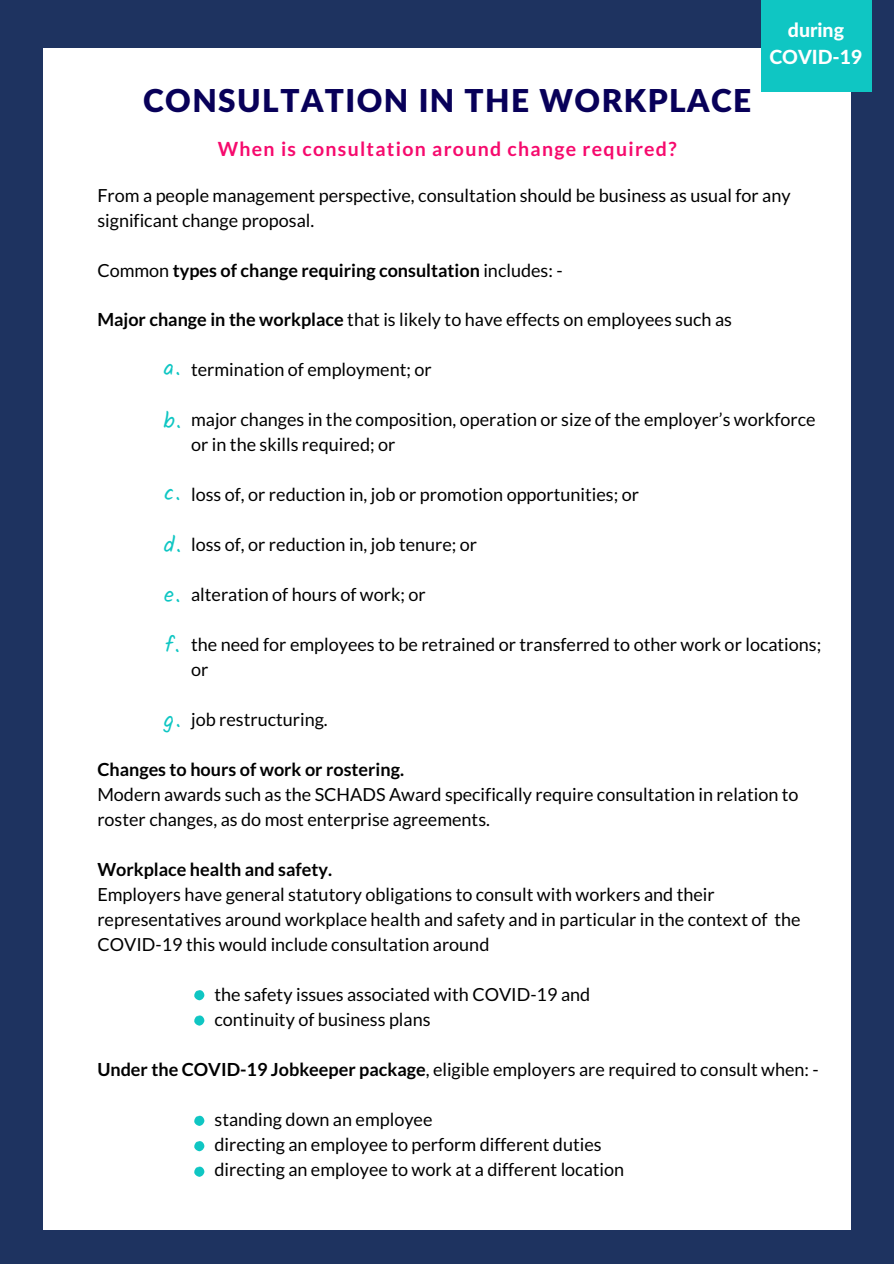
<style>
.page{position:relative;width:894px;height:1264px;background:#fff}
.page>*{position:absolute;margin:0;border:0;box-sizing:border-box;transform-origin:0 0}
.t1{font:900 31.5px "Lato Latin";letter-spacing:.045em;color:#080059}
.t2{font:21.75px "Kalam";color:#0fc6c3}
.t3{font:700 19.5px "Lato";letter-spacing:.065em;color:#f60a6d}
.t4{font:800 19.5px/26.5px "Lato Latin";color:#fff;text-align:center}
.t5{font:18px/25px "Lato";color:#000}
.t6{font:700 18px "Lato";color:#000}
.s1{font-weight:400}
.s2{font-weight:700}
</style>
<div class="page">
<div style="left:0;top:0;width:893px;height:1263px;background:#1e3360"></div>
<div style="left:43px;top:48px;width:807px;height:1181px;background:#fff"></div>
<div style="left:760px;top:0;width:110px;height:92px;background:#0fc6c3"></div>
<svg style="left:194px;top:990px;width:10px;height:10px"></svg>
<svg style="left:194px;top:1015px;width:10px;height:10px"></svg>
<svg style="left:194px;top:1115px;width:10px;height:10px"></svg>
<svg style="left:194px;top:1141px;width:10px;height:10px"></svg>
<svg style="left:194px;top:1166px;width:10px;height:10px"></svg>
<h1 class="t1" style="left:143px;top:80px;width:609px">CONSULTATION IN THE WORKPLACE</h1>
<p class="t3" style="left:218px;top:137px;width:460px">When is consultation around change required?</p>
<p class="t4" style="left:769px;top:16px;width:95px">during<br>COVID-19</p>
<p class="t5" style="left:97px;top:182px;width:694px">From a people management perspective, consultation should be business as usual for any significant change proposal.</p>
<p class="t6" style="left:97px;top:259px;width:466px"><span class="s1">Common</span> types of change requiring consultation <span class="s1">includes: -</span></p>
<p class="t5" style="left:97px;top:307px;width:636px"><span class="s2">Major change in the workplace</span> that is likely to have effects on employees such as</p>
<p class="t5" style="left:191px;top:357px;width:242px">termination of employment; or</p>
<p class="t5" style="left:191px;top:407px;width:626px">major changes in the composition, operation or size of the employer’s workforce or in the skills required; or</p>
<p class="t5" style="left:191px;top:482px;width:449px">loss of, or reduction in, job or promotion opportunities; or</p>
<p class="t5" style="left:191px;top:532px;width:287px">loss of, or reduction in, job tenure; or</p>
<p class="t5" style="left:191px;top:582px;width:236px">alteration of hours of work; or</p>
<p class="t5" style="left:191px;top:632px;width:631px">the need for employees to be retrained or transferred to other work or locations; or</p>
<p class="t5" style="left:191px;top:707px;width:138px">job restructuring.</p>
<p class="t6" style="left:97px;top:758px;width:308px">Changes to hours of work or rostering.</p>
<p class="t5" style="left:97px;top:782px;width:702px">Modern awards such as the SCHADS Award specifically require consultation in relation to roster changes, as do most enterprise agreements.</p>
<p class="t6" style="left:97px;top:858px;width:236px">Workplace health and safety.</p>
<p class="t5" style="left:97px;top:882px;width:704px">Employers have general statutory obligations to consult with workers and their representatives around workplace health and safety and in particular in the context of the<br>COVID-19 this would include consultation around</p>
<p class="t5" style="left:214px;top:981px;width:377px">the safety issues associated with COVID-19 and continuity of business plans</p>
<p class="t5" style="left:97px;top:1056px;width:722px"><span class="s2">Under the COVID-19 Jobkeeper package</span>, eligible employers are required to consult when: -</p>
<p class="t5" style="left:214px;top:1106px;width:411px">standing down an employee<br>directing an employee to perform different duties directing an employee to work at a different location</p>
<p class="t2" style="left:164px;top:355px;width:18px">a.</p>
<p class="t2" style="left:163px;top:408px;width:20px">b.</p>
<p class="t2" style="left:164px;top:480px;width:18px">c.</p>
<p class="t2" style="left:164px;top:531px;width:19px">d.</p>
<p class="t2" style="left:164px;top:581px;width:18px">e.</p>
<p class="t2" style="left:165px;top:631px;width:16px">f.</p>
<p class="t2" style="left:164px;top:707px;width:18px">g.</p>
</div>
